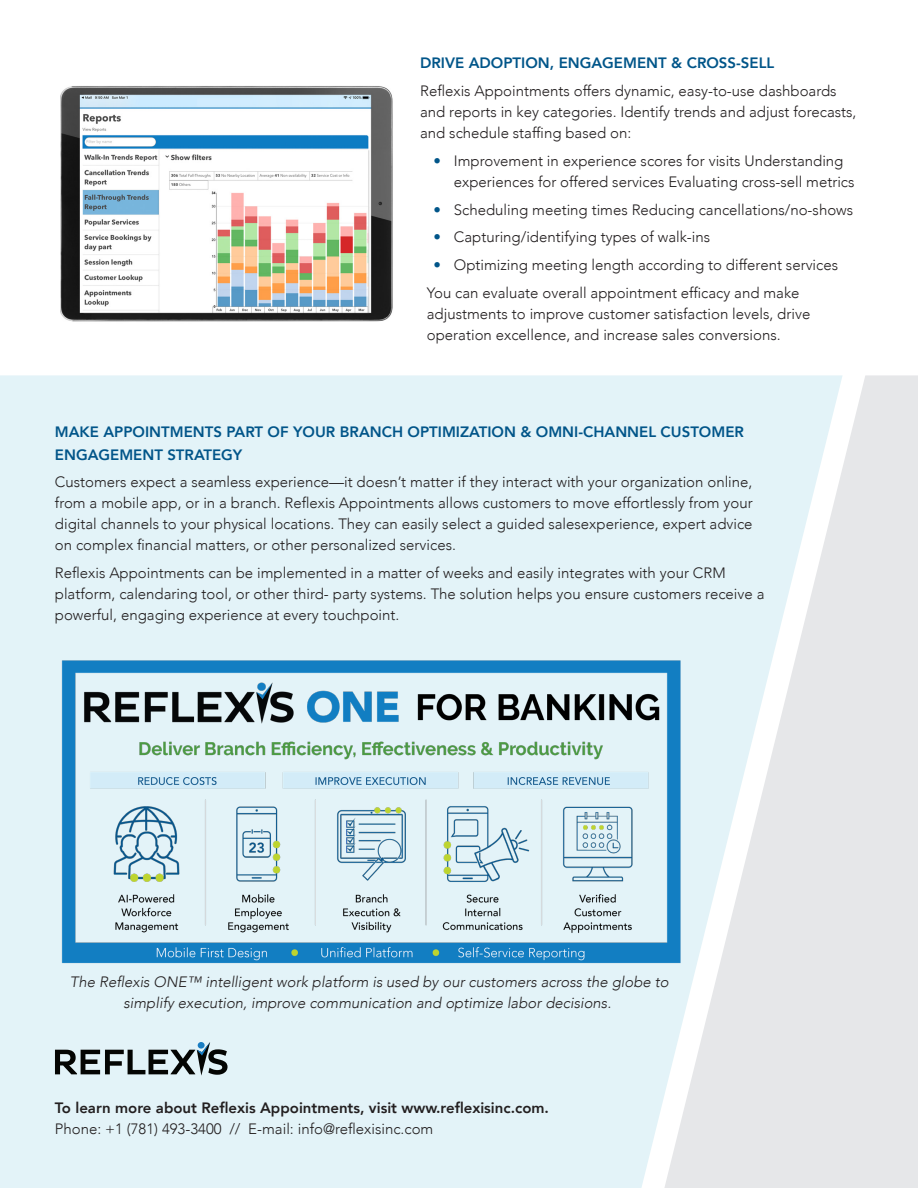
<style>
.page{position:relative;width:918px;height:1188px;background:#fff}
.page>*{position:absolute;margin:0;border:0;box-sizing:border-box;transform-origin:0 0}
.t1{font:300 15px/21px "Avenir";color:#231f20}
.t2{font:italic 300 15px/21px "Avenir";color:#231f20;text-align:center}
.t3{font:800 15px/22.5px "Avenir";color:#015589}
.t4{font:800 15px "Avenir";color:#231f20}
.s1{color:#015589}
</style>
<div class="page">
<div style="left:0;top:375px;width:664px;height:813px;background:#e3f3f8"></div>
<svg style="left:664px;top:375px;width:254px;height:813px;background:#e7ecef"></svg>
<svg style="left:55px;top:1042px;width:173px;height:34px;background:#939ea1"></svg>
<img style="left:61px;top:86px;width:332px;height:236px">
<img style="left:54px;top:658px;width:633px;height:344px">
<p class="t3" style="left:420px;top:52px;width:356px">DRIVE ADOPTION, ENGAGEMENT &amp; CROSS-SELL</p>
<p class="t1" style="left:420px;top:80px;width:438px">Reflexis Appointments offers dynamic, easy-to-use dashboards and reports in key categories. Identify trends and adjust forecasts, and schedule staffing based on:</p>
<p class="t1" style="left:454px;top:150px;width:402px;text-indent:-20px"><span class="s1">•</span> Improvement in experience scores for visits Understanding experiences for offered services Evaluating cross-sell metrics</p>
<p class="t1" style="left:434px;top:199px;width:421px"><span class="s1">•</span> Scheduling meeting times Reducing cancellations/no-shows</p>
<p class="t1" style="left:434px;top:227px;width:278px"><span class="s1">•</span> Capturing/identifying types of walk-ins</p>
<p class="t1" style="left:434px;top:254px;width:406px"><span class="s1">•</span> Optimizing meeting length according to different services</p>
<p class="t1" style="left:427px;top:282px;width:385px">You can evaluate overall appointment efficacy and make adjustments to improve customer satisfaction levels, drive operation excellence, and increase sales conversions.</p>
<p class="t3" style="left:55px;top:421px;width:691px">MAKE APPOINTMENTS PART OF YOUR BRANCH OPTIMIZATION &amp; OMNI-CHANNEL CUSTOMER<br>ENGAGEMENT STRATEGY</p>
<p class="t1" style="left:55px;top:472px;width:699px;text-align:justify">Customers expect a seamless experience—it doesn’t matter if they interact with your organization online, from a mobile app, or in a branch. Reflexis Appointments allows customers to move effortlessly from your digital channels to your physical locations. They can easily select a guided salesexperience, expert advice on complex financial matters, or other personalized services.</p>
<p class="t1" style="left:55px;top:563px;width:711px">Reflexis Appointments can be implemented in a matter of weeks and easily integrates with your CRM platform, calendaring tool, or other third- party systems. The solution helps you ensure customers receive a powerful, engaging experience at every touchpoint.</p>
<p class="t2" style="left:70px;top:972px;width:600px">The Reflexis ONE™ intelligent work platform is used by our customers across the globe to simplify execution, improve communication and optimize labor decisions.</p>
<p class="t4" style="left:55px;top:1096px;width:496px">To learn more about Reflexis Appointments, visit www.reflexisinc.com.</p>
<p class="t1" style="left:55px;top:1118px;width:380px">Phone: +1 (781) 493-3400 // E-mail: info@reflexisinc.com</p>
</div>
